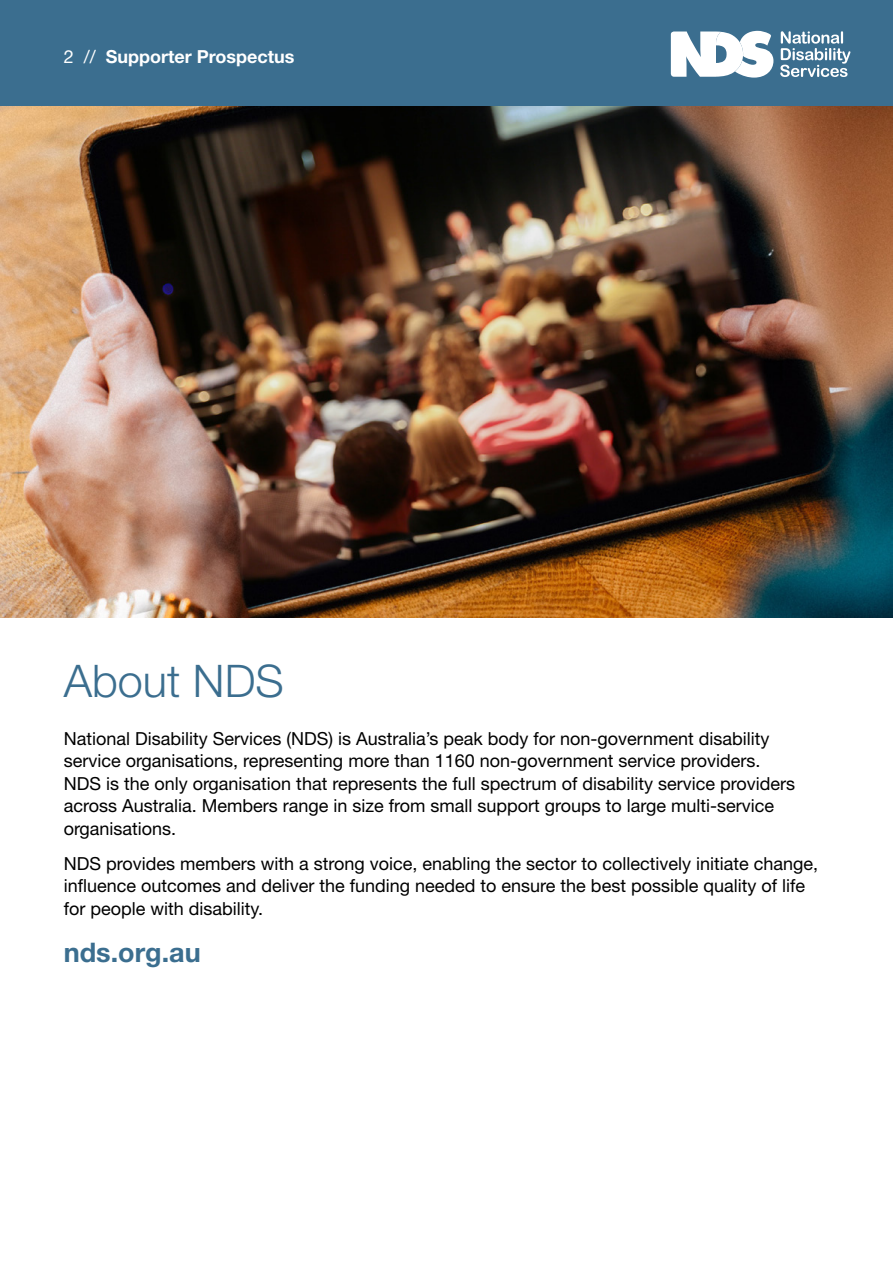
<style>
.page{position:relative;width:893px;height:1263px;background:#fff}
.page>*{position:absolute;margin:0;border:0;box-sizing:border-box;transform-origin:0 0}
.t1{font:300 45px "Helvetica Neue";color:#3b6e8f}
.t2{font:700 27px "Helvetica Neue";color:#3b6e8f}
.t3{font:18px/22.5px "Helvetica Neue";color:#000}
.t4{font:700 18px "Helvetica Neue";color:#fff}
.s1{font-weight:400}
</style>
<div class="page">
<div style="left:0;top:0;width:893px;height:106px;background:#3b6e8f"></div>
<svg style="left:671px;top:31px;width:102px;height:47px"></svg>
<svg style="left:780px;top:31px;width:70px;height:46px"></svg>
<img style="left:0;top:106px;width:893px;height:512px">
<p class="t4" style="left:64px;top:46px;width:232px"><span class="s1">2 //</span> Supporter Prospectus</p>
<h1 class="t1" style="left:64px;top:653px;width:222px">About NDS</h1>
<p class="t3" style="left:64px;top:727px;width:733px">National Disability Services (NDS) is Australia’s peak body for non-government disability service organisations, representing more than 1160 non-government service providers.<br>NDS is the only organisation that represents the full spectrum of disability service providers across Australia. Members range in size from small support groups to large multi-service organisations.</p>
<p class="t3" style="left:64px;top:852px;width:756px">NDS provides members with a strong voice, enabling the sector to collectively initiate change, influence outcomes and deliver the funding needed to ensure the best possible quality of life for people with disability.</p>
<h2 class="t2" style="left:64px;top:936px;width:139px">nds.org.au</h2>
</div>
